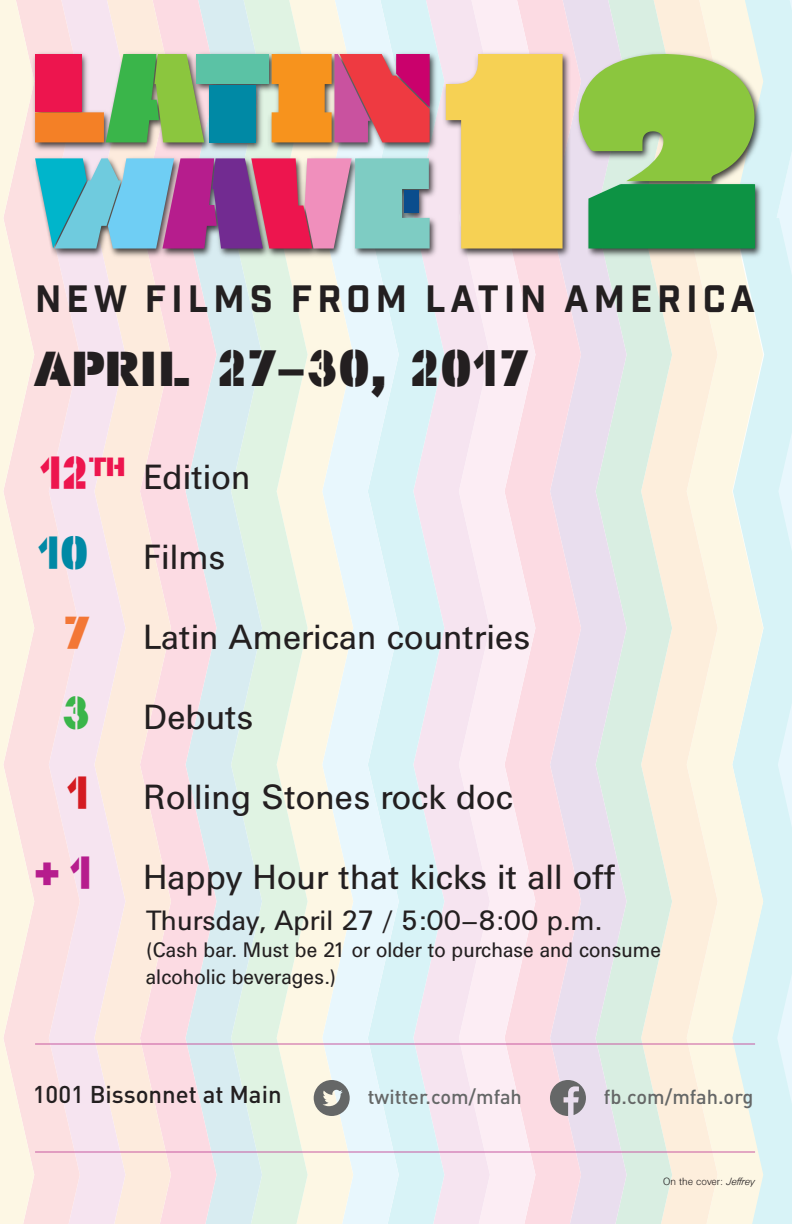
<style>
.page{position:relative;width:792px;height:1224px;background:#fff}
.page>*{position:absolute;margin:0;border:0;box-sizing:border-box;transform-origin:0 0}
.t1{font:40px "Univers Houston";color:#231f20}
.t2{font:40px "stencilla";letter-spacing:.05em;color:#231f20}
.t3{font:37px "Industry Inc Base";letter-spacing:.135em;color:#231f20}
.t4{font:36px "stencilla";color:#0089a5}
.t5{font:36px "stencilla";color:#b61d8d}
.t6{font:36px "stencilla";color:#f37736}
.t7{font:36px "stencilla";color:#3ab54a}
.t8{font:36px "stencilla";color:#d41b21}
.t9{font:32px "Univers Houston";color:#231f20}
.t10{font:24px/27px "Univers Houston";color:#231f20}
.t11{font:500 24px "DIN";color:#231f20}
.t12{font:500 20px "DIN";color:#656767}
.t13{font:300 12px "Univers Houston";color:#231f20}
.s1{font-family:"stencilla";font-size:36px;color:#ed154e}
.s2{font-style:italic}
</style>
<div class="page">
<div style="left:0;top:0;width:792px;height:1224px;background:#fff;opacity:.85"></div>
<svg style="left:550px;top:1080px;width:36px;height:36px"></svg>
<svg style="left:314px;top:1080px;width:36px;height:36px"></svg>
<img style="left:28px;top:48px;width:740px;height:215px">
<svg style="left:575px;top:54px;width:180px;height:195px;background:#76b961"></svg>
<svg style="left:446px;top:54px;width:117px;height:195px;background:#f4d166"></svg>
<svg style="left:35px;top:158px;width:395px;height:91px;background:#958cb2"></svg>
<div style="left:404px;top:190px;width:14px;height:23px;background:#0a4d8d"></div>
<div style="left:35px;top:54px;width:46px;height:57px;background:#ed154e"></div>
<div style="left:35px;top:112px;width:69px;height:30px;background:#f48026"></div>
<svg style="left:106px;top:54px;width:98px;height:88px;background:#78bd5d"></svg>
<div style="left:196px;top:54px;width:73px;height:30px;background:#5bc2a5"></div>
<div style="left:209px;top:85px;width:47px;height:57px;background:#0089a5"></div>
<svg style="left:272px;top:54px;width:158px;height:88px;background:#e2614e"></svg>
<hr style="left:35px;top:1044px;width:720px;height:1px;background:#c859a1">
<hr style="left:35px;top:1152px;width:720px;height:1px;background:#c859a1">
<p class="t3" style="left:35px;top:285px;width:721px">NEW FILMS FROM LATIN AMERICA</p>
<p class="t2" style="left:35px;top:340px;width:494px">APRIL 27–30, 2017</p>
<p class="t1" style="left:41px;top:453px;width:211px"><span class="s1">12</span> <sup>TH</sup> Edition</p>
<p class="t4" style="left:39px;top:527px;width:51px">10</p>
<p class="t1" style="left:143px;top:533px;width:84px">Films</p>
<p class="t6" style="left:64px;top:607px;width:27px">7</p>
<p class="t1" style="left:143px;top:613px;width:389px">Latin American countries</p>
<p class="t7" style="left:63px;top:687px;width:28px">3</p>
<p class="t1" style="left:143px;top:693px;width:112px">Debuts</p>
<p class="t8" style="left:68px;top:767px;width:23px">1</p>
<p class="t1" style="left:143px;top:773px;width:371px">Rolling Stones rock doc</p>
<p class="t5" style="left:35px;top:847px;width:59px">+ 1</p>
<p class="t1" style="left:143px;top:853px;width:474px">Happy Hour that kicks it all off</p>
<p class="t9" style="left:146px;top:902px;width:458px">Thursday, April 27 / 5:00–8:00 p.m.</p>
<p class="t10" style="left:146px;top:935px;width:517px">(Cash bar. Must be 21 or older to purchase and consume alcoholic beverages.)</p>
<p class="t11" style="left:33px;top:1079px;width:250px">1001 Bissonnet at Main</p>
<p class="t12" style="left:368px;top:1084px;width:156px">twitter.com/mfah</p>
<p class="t12" style="left:604px;top:1084px;width:151px">fb.com/mfah.org</p>
<p class="t13" style="left:663px;top:1174px;width:93px">On the cover: <span class="s2">Jeffrey</span></p>
</div>
